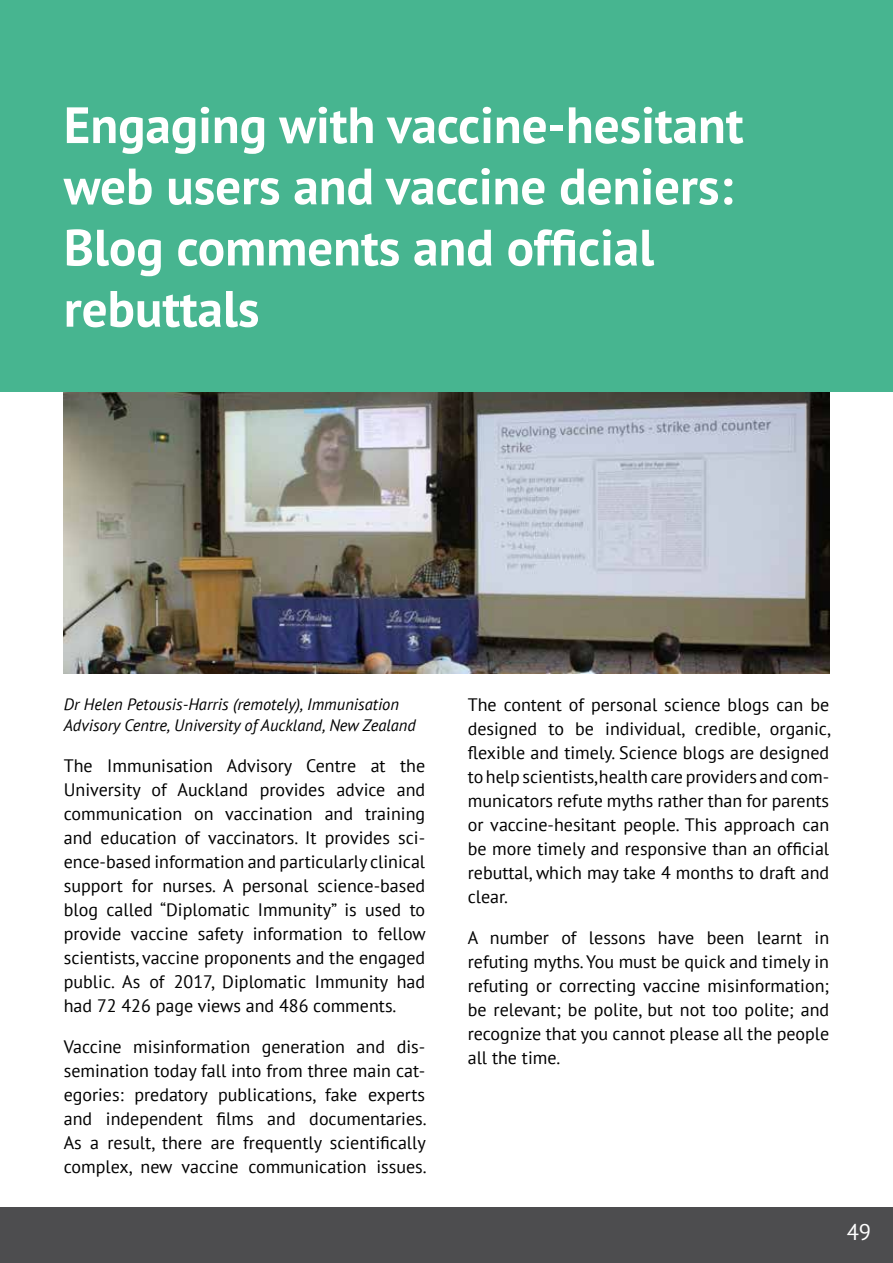
<style>
.page{position:relative;width:893px;height:1263px;background:#fff}
.page>*{position:absolute;margin:0;border:0;box-sizing:border-box;transform-origin:0 0}
.t1{font:700 51px/61.2px "PT Sans";color:#fff}
.t2{font:22.5px "PT Sans";color:#fff}
.t3{font:18px/24px "PT Sans";color:#000;text-align:justify}
.t4{font:italic 16.5px/21px "PT Sans";color:#000}
</style>
<div class="page">
<img style="left:64px;top:391px;width:765px;height:283px">
<div style="left:0;top:0;width:892px;height:391px;background:#47b590"></div>
<div style="left:0;top:1208px;width:893px;height:55px;background:#4d4d4f"></div>
<h1 class="t1" style="left:64px;top:94px;width:681px">Engaging with vaccine-hesitant web users and vaccine deniers:<br>Blog comments and official rebuttals</h1>
<p class="t4" style="left:64px;top:693px;width:354px">Dr Helen Petousis-Harris (remotely), Immunisation<br>Advisory Centre, University of Auckland, New Zealand</p>
<p class="t3" style="left:64px;top:753px;width:363px">The Immunisation Advisory Centre at the University of Auckland provides advice and communication on vaccination and training and education of vaccinators. It provides sci&shy;ence-based information and particularly clinical support for nurses. A personal science-based blog called “Diplomatic Immunity” is used to provide vaccine safety information to fellow scientists, vaccine proponents and the engaged public. As of 2017, Diplomatic Immunity had had 72 426 page views and 486 comments.</p>
<p class="t3" style="left:64px;top:1034px;width:364px">Vaccine misinformation generation and dis&shy;semination today fall into from three main cat&shy;egories: predatory publications, fake experts and independent films and documentaries.<br>As a result, there are frequently scientifically complex, new vaccine communication issues.</p>
<p class="t3" style="left:468px;top:692px;width:364px">The content of personal science blogs can be designed to be individual, credible, organic, flexible and timely. Science blogs are designed to help scientists, health care providers and com&shy;municators refute myths rather than for parents or vaccine-hesitant people. This approach can be more timely and responsive than an official rebuttal, which may take 4 months to draft and clear.</p>
<p class="t3" style="left:468px;top:925px;width:363px">A number of lessons have been learnt in refuting myths. You must be quick and timely in refuting or correcting vaccine misinformation; be relevant; be polite, but not too polite; and recognize that you cannot please all the people all the time.</p>
<p class="t2" style="left:847px;top:1218px;width:26px">49</p>
</div>
